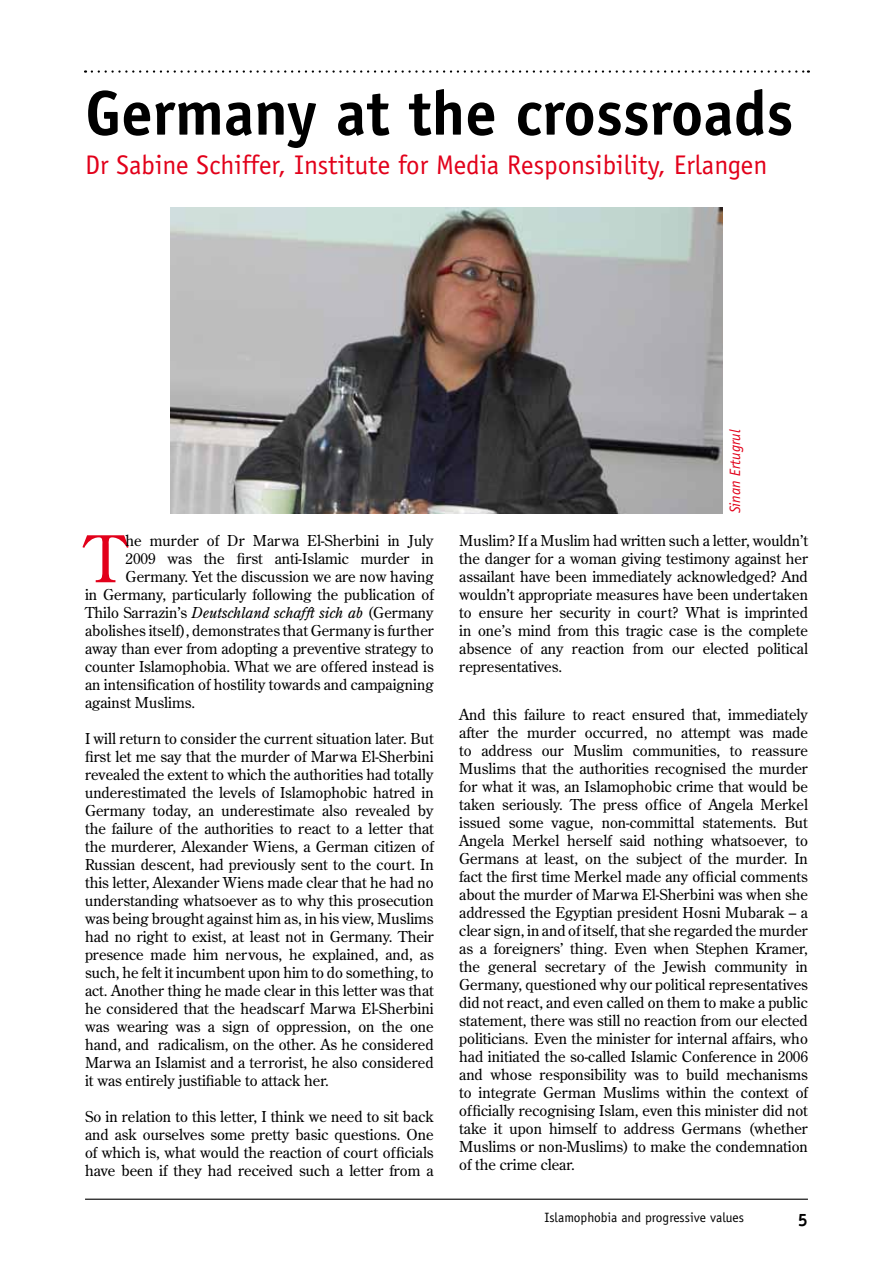
<style>
.page{position:relative;width:893px;height:1263px;background:#fff}
.page>*{position:absolute;margin:0;border:0;box-sizing:border-box;transform-origin:0 0}
.t1{font:64.2px "Century Old Style Std";color:#e2001a}
.t2{font:700 63px "Officina Sans";color:#000}
.t3{font:27px "Officina Sans";color:#e2001a}
.t4{font:700 18px "Officina Sans";color:#000}
.t5{font:15px/18px "Century Old Style Std";color:#000;text-align:justify}
.t6{font:italic 15px "Century Old Style Std";color:#000}
.t7{font:italic 15px "Officina Sans";color:#e2001a}
.t8{font:13.5px "Officina Sans";color:#000}
.s1{font-style:normal}
</style>
<div class="page">
<hr style="left:85px;top:1198px;width:723px;height:2px;background:#000">
<svg style="left:92px;top:70px;width:717px;height:3px"></svg>
<img style="left:170px;top:208px;width:553px;height:305px">
<h2 class="t2" style="left:85px;top:74px;width:710px">Germany at the crossroads</h2>
<h3 class="t3" style="left:85px;top:149px;width:684px">Dr Sabine Schiffer, Institute for Media Responsibility, Erlangen</h3>
<p class="t5" style="left:126px;top:532px;width:310px">he murder of Dr Marwa El-Sherbini in July</p>
<p class="t5" style="left:126px;top:550px;width:310px">2009 was the first anti-Islamic murder in</p>
<p class="t5" style="left:126px;top:568px;width:310px">Germany. Yet the discussion we are now having</p>
<p class="t5" style="left:85px;top:586px;width:350px">in Germany, particularly following the publication of</p>
<p class="t6" style="left:85px;top:603px;width:350px"><span class="s1">Thilo Sarrazin’s</span> Deutschland schafft sich ab <span class="s1">(Germany</span></p>
<p class="t5" style="left:85px;top:622px;width:350px">abolishes itself), demonstrates that Germany is further</p>
<p class="t5" style="left:85px;top:640px;width:350px">away than ever from adopting a preventive strategy to</p>
<p class="t5" style="left:85px;top:658px;width:350px">counter Islamophobia. What we are offered instead is</p>
<p class="t5" style="left:85px;top:676px;width:350px">an intensification of hostility towards and campaigning</p>
<p class="t5" style="left:85px;top:694px;width:112px">against Muslims.</p>
<p class="t5" style="left:85px;top:730px;width:350px">I will return to consider the current situation later. But first let me say that the murder of Marwa El-Sherbini revealed the extent to which the authorities had totally underestimated the levels of Islamophobic hatred in Germany today, an underestimate also revealed by the failure of the authorities to react to a letter that the murderer, Alexander Wiens, a German citizen of Russian descent, had previously sent to the court. In this letter, Alexander Wiens made clear that he had no understanding whatsoever as to why this prosecution was being brought against him as, in his view, Muslims had no right to exist, at least not in Germany. Their presence made him nervous, he explained, and, as such, he felt it incumbent upon him to do something, to act. Another thing he made clear in this letter was that he considered that the headscarf Marwa El-Sherbini was wearing was a sign of oppression, on the one hand, and radicalism, on the other. As he considered Marwa an Islamist and a terrorist, he also considered it was entirely justifiable to attack her.</p>
<p class="t5" style="left:85px;top:1108px;width:350px">So in relation to this letter, I think we need to sit back and ask ourselves some pretty basic questions. One of which is, what would the reaction of court officials have been if they had received such a letter from a</p>
<h1 class="t1" style="left:85px;top:518px;width:42px">T</h1>
<p class="t7" style="left:726px;top:513px;width:85px;rotate:-90deg">Sinan Ertugrul</p>
<p class="t5" style="left:459px;top:532px;width:350px">Muslim? If a Muslim had written such a letter, wouldn’t the danger for a woman giving testimony against her assailant have been immediately acknowledged? And wouldn’t appropriate measures have been undertaken to ensure her security in court? What is imprinted in one’s mind from this tragic case is the complete absence of any reaction from our elected political representatives.</p>
<p class="t5" style="left:459px;top:705px;width:350px">And this failure to react ensured that, immediately after the murder occurred, no attempt was made to address our Muslim communities, to reassure Muslims that the authorities recognised the murder for what it was, an Islamophobic crime that would be taken seriously. The press office of Angela Merkel issued some vague, non-committal statements. But Angela Merkel herself said nothing whatsoever, to Germans at least, on the subject of the murder. In fact the first time Merkel made any official comments about the murder of Marwa El-Sherbini was when she addressed the Egyptian president Hosni Mubarak – a clear sign, in and of itself, that she regarded the murder as a foreigners’ thing. Even when Stephen Kramer, the general secretary of the Jewish community in Germany, questioned why our political representatives did not react, and even called on them to make a public statement, there was still no reaction from our elected politicians. Even the minister for internal affairs, who had initiated the so-called Islamic Conference in 2006 and whose responsibility was to build mechanisms to integrate German Muslims within the context of officially recognising Islam, even this minister did not take it upon himself to address Germans (whether Muslims or non-Muslims) to make the condemnation of the crime clear.</p>
<p class="t8" style="left:545px;top:1209px;width:201px">Islamophobia and progressive values</p>
<p class="t4" style="left:798px;top:1209px;width:12px">5</p>
</div>
